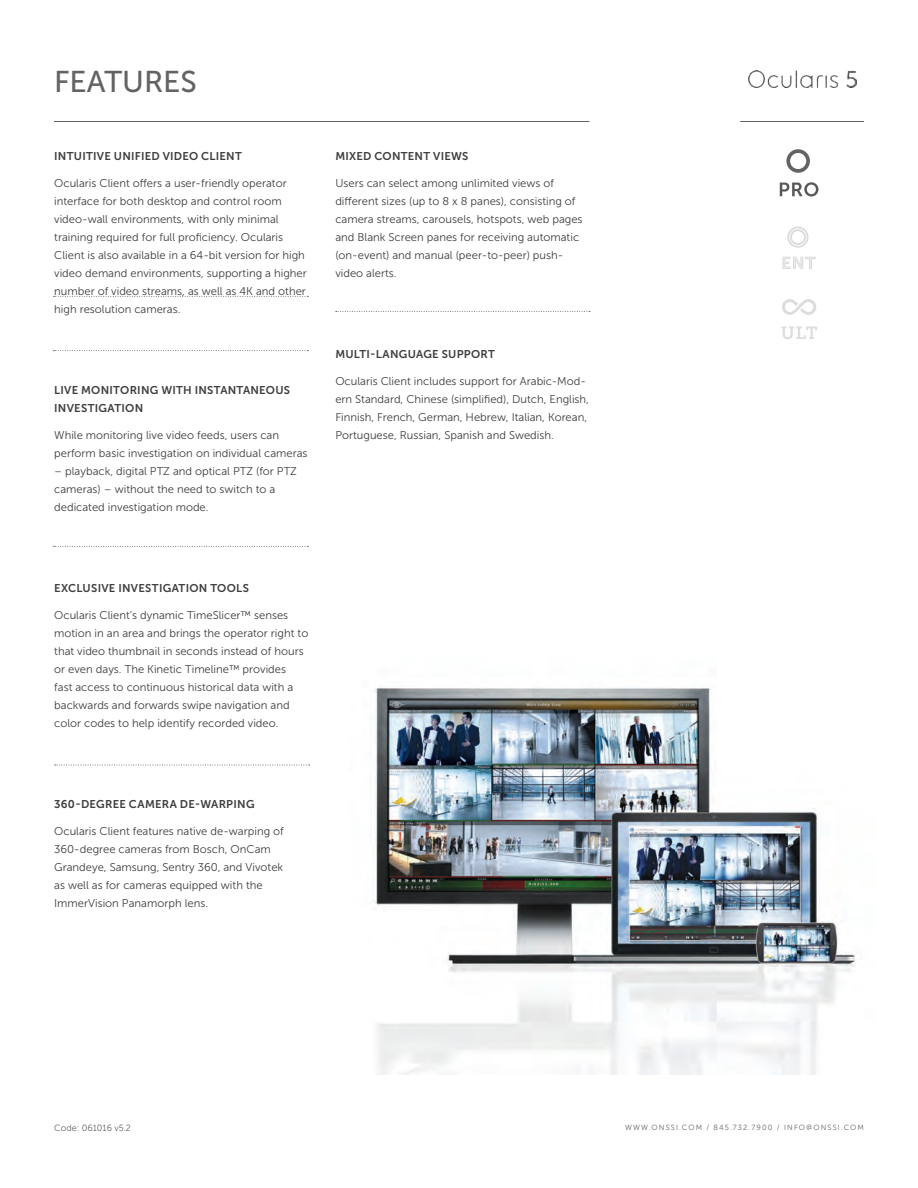
<style>
.page{position:relative;width:918px;height:1188px;background:#fff}
.page>*{position:absolute;margin:0;border:0;box-sizing:border-box;transform-origin:0 0}
.sub_title_-_20pt{font:30px "Museo Sans 500";color:#636366}
.body{font:11.25px/18px "Museo Sans 300";color:#3e3e3f}
.body-2{font:11.25px/18px "Museo Sans 700";letter-spacing:.025em;color:#3e3e3f}
.t1{font:9px "Museo Sans 300";color:#636366}
.t2{font:7.5px "Museo Sans 300";letter-spacing:.15em;color:#636366}
</style>
<div class="page">
<hr style="left:740px;top:121px;width:124px;height:1px;background:#636366">
<svg style="left:787px;top:226px;width:22px;height:22px"></svg>
<svg style="left:782px;top:257px;width:34px;height:12px"></svg>
<svg style="left:782px;top:299px;width:34px;height:16px"></svg>
<svg style="left:781px;top:327px;width:36px;height:12px"></svg>
<svg style="left:780px;top:182px;width:38px;height:14px"></svg>
<svg style="left:786px;top:149px;width:24px;height:24px"></svg>
<img style="left:371px;top:688px;width:485px;height:387px">
<hr style="left:54px;top:121px;width:536px;height:1px;background:#636366">
<svg style="left:336px;top:311px;width:254px;height:1px"></svg>
<svg style="left:53px;top:296px;width:255px;height:1px"></svg>
<svg style="left:53px;top:350px;width:255px;height:1px"></svg>
<svg style="left:55px;top:765px;width:255px;height:1px"></svg>
<img style="left:748px;top:70px;width:108px;height:18px">
<svg style="left:53px;top:546px;width:255px;height:1px"></svg>
<p class="sub_title_-_20pt" style="left:54px;top:65px;width:144px">FEATURES</p>
<p class="body-2" style="left:54px;top:147px;width:189px">INTUITIVE UNIFIED VIDEO CLIENT</p>
<p class="body" style="left:54px;top:175px;width:254px">Ocularis Client offers a user-friendly operator interface for both desktop and control room video-wall environments, with only minimal training required for full proficiency. Ocularis Client is also available in a 64-bit version for high video demand environments, supporting a higher number of video streams, as well as 4K and other high resolution cameras.</p>
<p class="body-2" style="left:54px;top:381px;width:237px">LIVE MONITORING WITH INSTANTANEOUS<br>INVESTIGATION</p>
<p class="body" style="left:54px;top:427px;width:255px">While monitoring live video feeds, users can perform basic investigation on individual cameras</p>
<p class="body" style="left:54px;top:463px;width:244px">– playback, digital PTZ and optical PTZ (for PTZ cameras) – without the need to switch to a dedicated investigation mode.</p>
<p class="body-2" style="left:335px;top:147px;width:135px">MIXED CONTENT VIEWS</p>
<p class="body" style="left:335px;top:175px;width:249px">Users can select among unlimited views of different sizes (up to 8 x 8 panes), consisting of camera streams, carousels, hotspots, web pages and Blank Screen panes for receiving automatic (on-event) and manual (peer-to-peer) push&shy;video alerts.</p>
<p class="body-2" style="left:335px;top:345px;width:161px">MULTI-LANGUAGE SUPPORT</p>
<p class="body" style="left:335px;top:373px;width:255px">Ocularis Client includes support for Arabic-Mod&shy;ern Standard, Chinese (simplified), Dutch, English, Finnish, French, German, Hebrew, Italian, Korean, Portuguese, Russian, Spanish and Swedish.</p>
<p class="body-2" style="left:54px;top:579px;width:196px">EXCLUSIVE INVESTIGATION TOOLS</p>
<p class="body" style="left:54px;top:607px;width:256px">Ocularis Client’s dynamic TimeSlicer™ senses motion in an area and brings the operator right to that video thumbnail in seconds instead of hours or even days. The Kinetic Timeline™ provides<br>fast access to continuous historical data with a backwards and forwards swipe navigation and color codes to help identify recorded video.</p>
<p class="body-2" style="left:54px;top:795px;width:202px">360-DEGREE CAMERA DE-WARPING</p>
<p class="body" style="left:54px;top:823px;width:231px">Ocularis Client features native de-warping of 360-degree cameras from Bosch, OnCam Grandeye, Samsung, Sentry 360, and Vivotek as well as for cameras equipped with the ImmerVision Panamorph lens.</p>
<p class="t1" style="left:54px;top:1123px;width:78px">Code: 061016 v5.2</p>
<p class="t2" style="left:625px;top:1123px;width:240px">WWW.ONSSI.COM / 845.732.7900 / INFO@ONSSI.COM</p>
</div>
